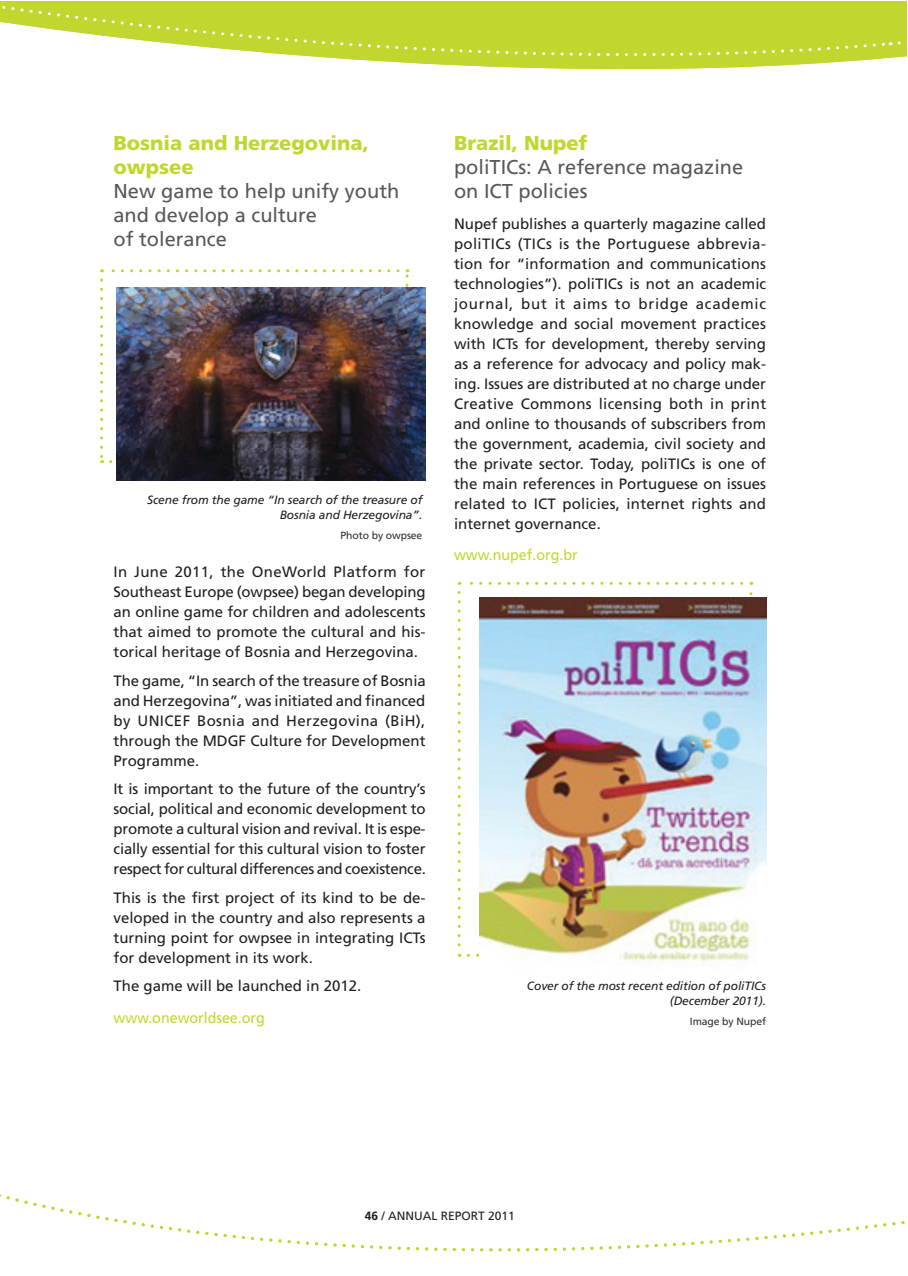
<style>
.page{position:relative;width:908px;height:1276px;background:#fff}
.page>*{position:absolute;margin:0;border:0;box-sizing:border-box;transform-origin:0 0}
.t1{font:20px/24px "Frutiger";color:#57585a}
.t2{font:900 20px/24px "Frutiger";color:#c1d72f}
.t3{font:15px/20px "Frutiger";color:#231f20;text-align:justify}
.t4{font:15px "Frutiger";color:#c1d72f;scale:.95 1}
.t5{font:italic 12px/14.4px "Frutiger";letter-spacing:-.01em;color:#231f20;text-align:right}
.t6{font:12px "Frutiger";color:#231f20}
.t7{font:10.4px "Frutiger";letter-spacing:-.01em;color:#312f30}
.s1{font-family:"Frutiger Bold SC830"}
.s2{font-family:"Frutiger Roman SC830"}
</style>
<div class="page">
<svg style="left:0;top:2px;width:888px;height:67px"></svg>
<svg style="left:889px;top:2px;width:18px;height:56px"></svg>
<svg style="left:0;top:1194px;width:905px;height:58px"></svg>
<svg style="left:100px;top:280px;width:3px;height:183px"></svg>
<svg style="left:405px;top:269px;width:3px;height:18px"></svg>
<svg style="left:101px;top:269px;width:297px;height:3px"></svg>
<img style="left:117px;top:287px;width:308px;height:193px">
<svg style="left:457px;top:592px;width:3px;height:365px"></svg>
<svg style="left:468px;top:954px;width:11px;height:3px"></svg>
<svg style="left:749px;top:582px;width:3px;height:14px"></svg>
<svg style="left:459px;top:582px;width:282px;height:3px"></svg>
<img style="left:479px;top:597px;width:286px;height:370px">
<h1 class="t2" style="left:113px;top:131px;width:257px">Bosnia and Herzegovina, owpsee</h1>
<h1 class="t1" style="left:113px;top:179px;width:287px">New game to help unify youth and develop a culture<br>of tolerance</h1>
<p class="t5" style="left:147px;top:493px;width:276px">Scene from the game “In search of the treasure of<br>Bosnia and Herzegovina”.</p>
<p class="t7" style="left:340px;top:529px;width:83px">Photo by owpsee</p>
<p class="t3" style="left:113px;top:562px;width:313px">In June 2011, the OneWorld Platform for Southeast Europe (owpsee) began developing an online game for children and adolescents that aimed to promote the cultural and his&shy;torical heritage of Bosnia and Herzegovina.</p>
<p class="t3" style="left:113px;top:670px;width:313px">The game, “In search of the treasure of Bosnia and Herzegovina”, was initiated and financed by UNICEF Bosnia and Herzegovina (BiH), through the MDGF Culture for Development Programme.</p>
<p class="t3" style="left:113px;top:779px;width:314px">It is important to the future of the country’s social, political and economic development to promote a cultural vision and revival. It is espe&shy;cially essential for this cultural vision to foster respect for cultural differences and coexistence.</p>
<p class="t3" style="left:113px;top:887px;width:313px">This is the first project of its kind to be de&shy;veloped in the country and also represents a turning point for owpsee in integrating ICTs for development in its work.</p>
<p class="t3" style="left:113px;top:976px;width:249px">The game will be launched in 2012.</p>
<p class="t4" style="left:113px;top:1008px;width:161px">www.oneworldsee.org</p>
<h1 class="t2" style="left:454px;top:131px;width:135px">Brazil, Nupef</h1>
<h1 class="t1" style="left:454px;top:155px;width:290px">poliTICs: A reference magazine on ICT policies</h1>
<p class="t3" style="left:454px;top:214px;width:313px">Nupef publishes a quarterly magazine called poliTICs (TICs is the Portuguese abbrevia&shy;tion for “information and communications technologies”). poliTICs is not an academic journal, but it aims to bridge academic knowledge and social movement practices with ICTs for development, thereby serving as a reference for advocacy and policy mak&shy;ing. Issues are distributed at no charge under Creative Commons licensing both in print and online to thousands of subscribers from the government, academia, civil society and the private sector. Today, poliTICs is one of the main references in Portuguese on issues related to ICT policies, internet rights and internet governance.</p>
<p class="t4" style="left:454px;top:546px;width:132px">www.nupef.org.br</p>
<p class="t5" style="left:526px;top:979px;width:240px">Cover of the most recent edition of poliTICs (December 2011).</p>
<p class="t7" style="left:689px;top:1015px;width:78px">Image by Nupef</p>
<p class="t6" style="left:364px;top:1208px;width:151px"><span class="s1">46</span> <span class="s2">/</span> ANNUAL REPORT 2011</p>
</div>
